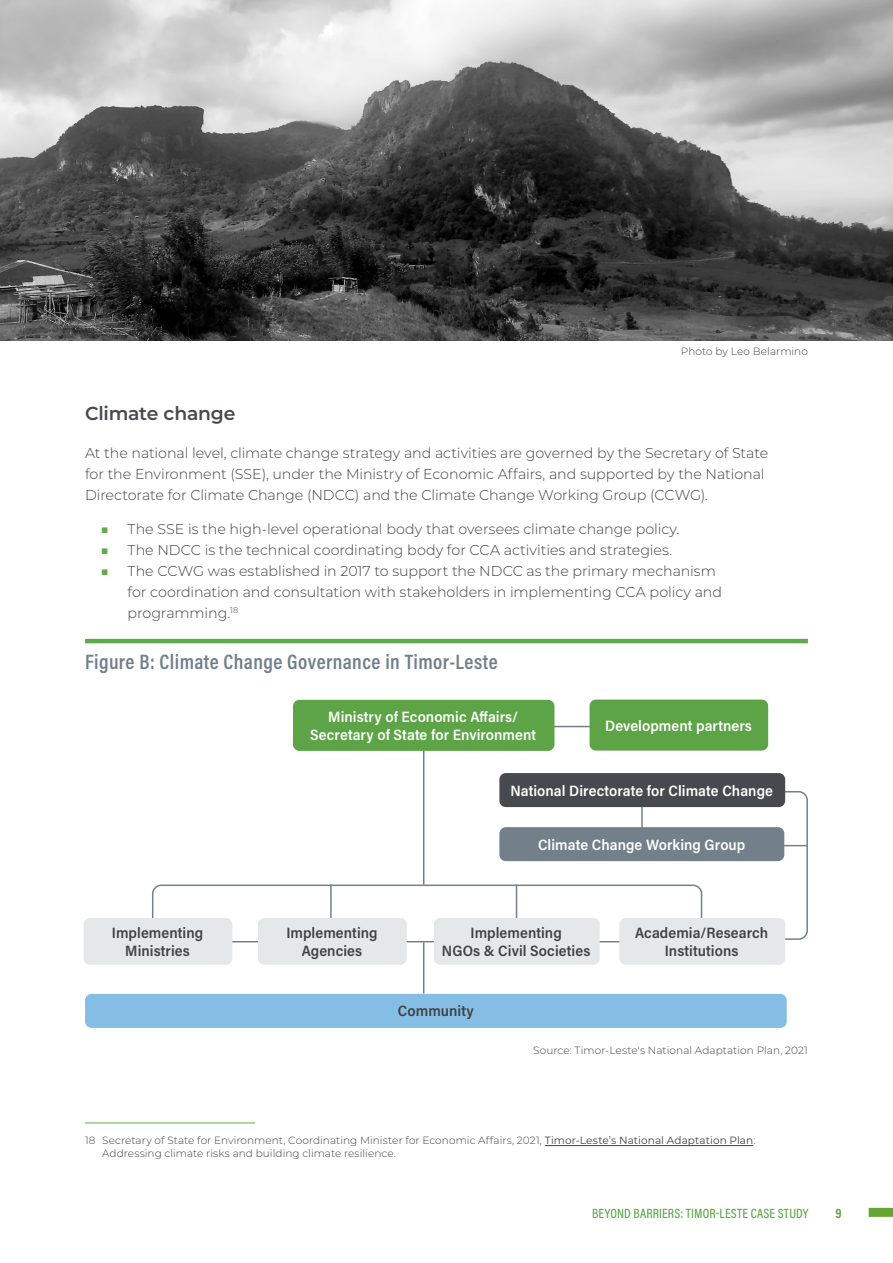
<style>
.page{position:relative;width:893px;height:1263px;background:#fff}
.page>*{position:absolute;margin:0;border:0;box-sizing:border-box;transform-origin:0 0}
.t1{font:600 21px "Acumin Pro Cond";letter-spacing:.02em;color:#72808a}
.t2{font:600 18.75px "Montserrat";letter-spacing:-.015em;color:#46494d}
.t3{font:600 15px/18px "Acumin Pro Semi Cond";letter-spacing:.005em;color:#fff;text-align:center}
.t4{font:600 15px/18px "Acumin Pro Semi Cond";letter-spacing:.005em;color:#414042;text-align:center}
.t5{font:300 14.25px/21px "Montserrat";letter-spacing:-.005em;color:#414042}
.t6{font:500 13.5px "Acumin Pro Cond";letter-spacing:.01em;color:#5ca445}
.t7{font:700 13.5px "Acumin Pro Cond";color:#5ca445}
.t8{font:300 10.5px/12.6px "Montserrat";letter-spacing:.005em;color:#414042}
.s1{font-weight:400;color:#5faa4c}
.s2{font-weight:400}
</style>
<div class="page">
<div style="left:869px;top:1208px;width:24px;height:9px;background:#66a630"></div>
<hr style="left:85px;top:1122px;width:170px;height:1px;background:#5faa4c">
<hr style="left:545px;top:1145px;width:208px;height:1px;background:#414042">
<hr style="left:85px;top:639px;width:723px;height:4px;background:#5faa4c">
<hr style="left:423px;top:704px;width:1px;height:180px;background:#72808a">
<hr style="left:423px;top:942px;width:1px;height:51px;background:#72808a">
<hr style="left:550px;top:726px;width:54px;height:1px;background:#72808a">
<hr style="left:225px;top:941px;width:408px;height:1px;background:#72808a">
<div style="left:590px;top:699px;width:178px;height:52px;background:#5ca445;border-radius:6px"></div>
<div style="left:293px;top:700px;width:261px;height:51px;background:#5ca445;border-radius:6px"></div>
<div style="left:85px;top:994px;width:702px;height:34px;background:#85bee4;border-radius:6px"></div>
<hr style="left:641px;top:804px;width:2px;height:30px;background:#72808a">
<div style="left:499px;top:827px;width:285px;height:34px;background:#72808a;border-radius:6px"></div>
<div style="left:434px;top:918px;width:166px;height:47px;background:#e6e7e8;border-radius:6px"></div>
<div style="left:258px;top:918px;width:149px;height:47px;background:#e6e7e8;border-radius:6px"></div>
<svg style="left:152px;top:884px;width:551px;height:39px"></svg>
<svg style="left:777px;top:790px;width:31px;height:150px"></svg>
<div style="left:619px;top:918px;width:166px;height:47px;background:#e6e7e8;border-radius:6px"></div>
<div style="left:84px;top:918px;width:148px;height:47px;background:#e6e7e8;border-radius:6px"></div>
<div style="left:499px;top:773px;width:286px;height:34px;background:#46494d;border-radius:6px"></div>
<img style="left:0;top:0;width:893px;height:340px">
<p class="t8" style="left:681px;top:344px;width:129px">Photo by Leo Belarmino</p>
<h2 class="t2" style="left:85px;top:400px;width:152px">Climate change</h2>
<p class="t5" style="left:85px;top:442px;width:685px">At the national level, climate change strategy and activities are governed by the Secretary of State for the Environment (SSE), under the Ministry of Economic Affairs, and supported by the National<br>Directorate for Climate Change (NDCC) and the Climate Change Working Group (CCWG).</p>
<p class="t5" style="left:101px;top:518px;width:580px"><span class="s1">■</span> The SSE is the high-level operational body that oversees climate change policy.</p>
<p class="t5" style="left:101px;top:539px;width:573px"><span class="s1">■</span> The NDCC is the technical coordinating body for CCA activities and strategies.</p>
<p class="t5" style="left:128px;top:560px;width:596px;text-indent:-27px"><span class="s1">■</span> The CCWG was established in 2017 to support the NDCC as the primary mechanism for coordination and consultation with stakeholders in implementing CCA policy and programming.<sup>18</sup></p>
<h1 class="t1" style="left:85px;top:648px;width:414px">Figure B: Climate Change Governance in Timor-Leste</h1>
<p class="t3" style="left:310px;top:707px;width:227px">Ministry of Economic Affairs/<br>Secretary of State for Environment</p>
<p class="t3" style="left:605px;top:716px;width:148px">Development partners</p>
<p class="t3" style="left:510px;top:781px;width:264px">National Directorate for Climate Change</p>
<p class="t4" style="left:112px;top:923px;width:93px">Implementing<br>Ministries</p>
<p class="t3" style="left:538px;top:835px;width:209px">Climate Change Working Group</p>
<p class="t4" style="left:286px;top:923px;width:93px">Implementing<br>Agencies</p>
<p class="t4" style="left:635px;top:923px;width:135px">Academia/Research<br>Institutions</p>
<p class="t4" style="left:442px;top:923px;width:150px">Implementing<br>NGOs &amp; Civil Societies</p>
<p class="t4" style="left:398px;top:1001px;width:78px">Community</p>
<p class="t8" style="left:533px;top:1043px;width:276px">Source: Timor-Leste's National Adaptation Plan, 2021</p>
<p class="t8" style="left:102px;top:1134px;width:655px;text-indent:-17px">18 Secretary of State for Environment, Coordinating Minister for Economic Affairs, 2021, <span class="s2">Timor-Leste’s National Adaptation Plan</span>:<br>Addressing climate risks and building climate resilience.</p>
<p class="t6" style="left:592px;top:1204px;width:218px">BEYOND BARRIERS: TIMOR-LESTE CASE STUDY</p>
<p class="t7" style="left:835px;top:1204px;width:8px">9</p>
</div>
